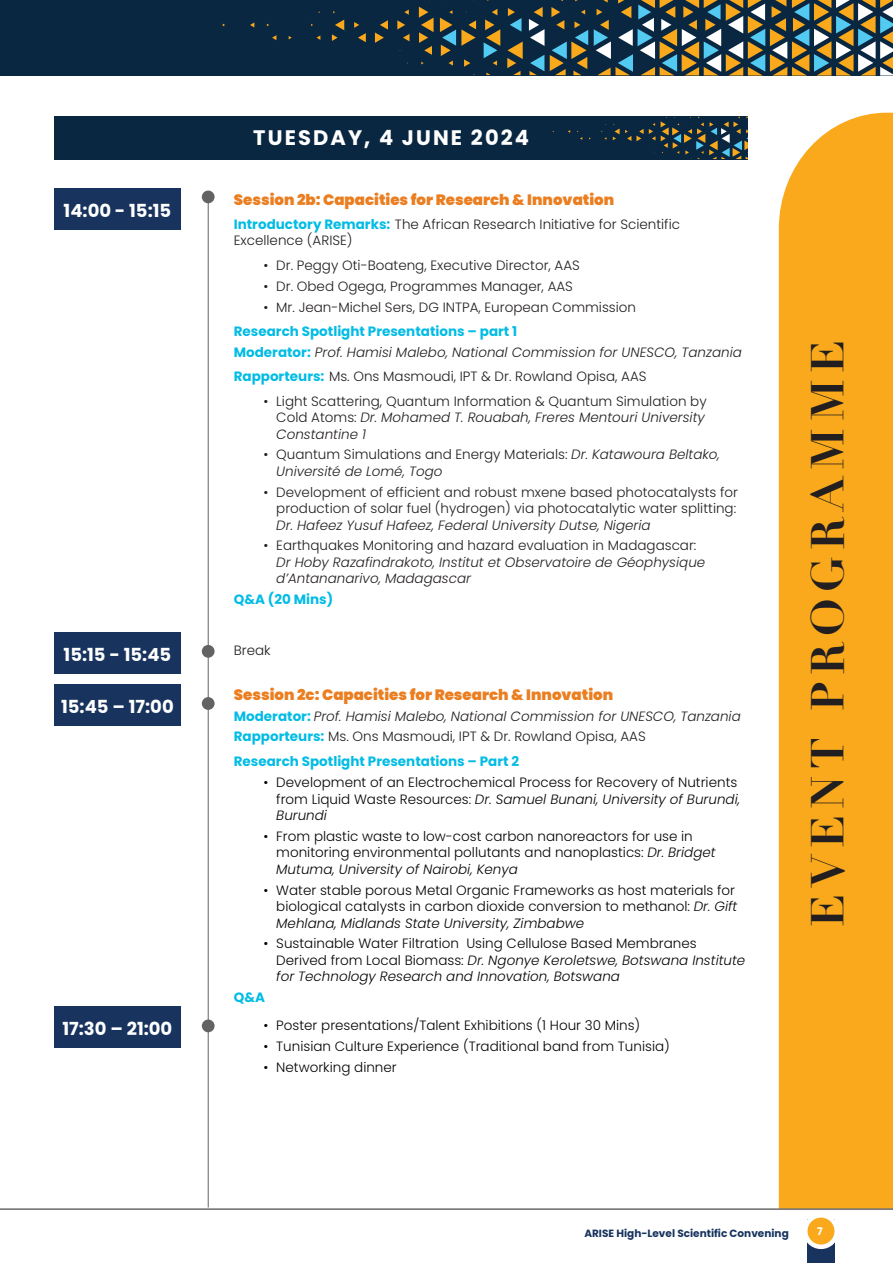
<style>
.page{position:relative;width:893px;height:1263px;background:#fff}
.page>*{position:absolute;margin:0;border:0;box-sizing:border-box;transform-origin:0 0}
.t1{font:700 45px "Didot";letter-spacing:.15em;color:#231f20}
.t2{font:700 21px "Poppins";letter-spacing:.1em;color:#fff}
.t3{font:700 18px "Poppins";color:#fff}
.t4{font:900 15px "Poppins";color:#ea7e20}
.t5{font:300 13.5px/16.5px "Poppins";color:#040503}
.t6{font:300 13.5px/16.5px "Poppins";color:#231f20}
.t7{font:italic 300 13.5px/20.7px "Poppins";color:#231f20}
.t8{font:italic 300 13.5px/16.5px "Poppins";color:#040503}
.t9{font:700 13.5px "Poppins";color:#02bce5}
.t10{font:700 10.5px "Poppins";color:#17335e}
.t11{font:700 10.5px "Poppins";color:#fff}
.s1{font-weight:700;color:#02bce5}
.s2{font-weight:700;font-style:normal;color:#02bce5}
.s3{font-style:italic}
.s4{font-style:normal}
</style>
<div class="page">
<div style="left:779px;top:113px;width:114px;height:1095px;background:#f9a91b"></div>
<div style="left:807px;top:1219px;width:28px;height:44px;background:#17335e"></div>
<svg style="left:805px;top:1215px;width:32px;height:32px"></svg>
<div style="left:803px;top:1213px;width:36px;height:36px;border:4px solid #fff;border-radius:50%"></div>
<div style="left:0;top:0;width:594px;height:76px;background:#0a2741"></div>
<svg style="left:250px;top:22px;width:4px;height:5px"></svg>
<svg style="left:272px;top:35px;width:4px;height:5px"></svg>
<svg style="left:316px;top:35px;width:4px;height:5px"></svg>
<svg style="left:332px;top:20px;width:12px;height:21px"></svg>
<svg style="left:354px;top:22px;width:12px;height:20px"></svg>
<svg style="left:375px;top:20px;width:13px;height:23px"></svg>
<svg style="left:397px;top:10px;width:12px;height:31px"></svg>
<svg style="left:419px;top:7px;width:15px;height:48px"></svg>
<svg style="left:440px;top:7px;width:148px;height:69px;background:#31454a"></svg>
<svg style="left:594px;top:0;width:299px;height:76px;background:#5b665c"></svg>
<hr style="left:0;top:1209px;width:893px;height:1px;background:#231f20">
<div style="left:54px;top:116px;width:694px;height:43px;background:#0a2741"></div>
<svg style="left:334px;top:116px;width:414px;height:44px"></svg>
<div style="left:202px;top:191px;width:13px;height:12px;background:#636366;border-radius:50%"></div>
<hr style="left:208px;top:200px;width:1px;height:1007px;background:#636366">
<div style="left:54px;top:188px;width:127px;height:42px;background:#17335e"></div>
<div style="left:202px;top:645px;width:13px;height:13px;background:#636366;border-radius:50%"></div>
<div style="left:54px;top:632px;width:127px;height:42px;background:#17335e"></div>
<div style="left:202px;top:697px;width:13px;height:13px;background:#636366;border-radius:50%"></div>
<div style="left:202px;top:1019px;width:13px;height:13px;background:#636366;border-radius:50%"></div>
<div style="left:54px;top:684px;width:127px;height:42px;background:#17335e"></div>
<div style="left:54px;top:1006px;width:127px;height:42px;background:#17335e"></div>
<h3 class="t3" style="left:64px;top:200px;width:109px">14:00 - 15:15</h3>
<h3 class="t3" style="left:64px;top:644px;width:109px">15:15 - 15:45</h3>
<h3 class="t3" style="left:61px;top:696px;width:114px">15:45 – 17:00</h3>
<h3 class="t3" style="left:62px;top:1018px;width:111px">17:30 – 21:00</h3>
<h2 class="t2" style="left:253px;top:125px;width:277px">TUESDAY, 4 JUNE 2024</h2>
<p class="t4" style="left:234px;top:191px;width:382px">Session 2b: Capacities for Research &amp; Innovation</p>
<p class="t6" style="left:234px;top:216px;width:448px"><span class="s1">Introductory Remarks:</span> The African Research Initiative for Scientific<br>Excellence (ARISE)</p>
<p class="t6" style="left:264px;top:257px;width:318px">• Dr. Peggy Oti-Boateng, Executive Director, AAS</p>
<p class="t6" style="left:264px;top:278px;width:311px">• Dr. Obed Ogega, Programmes Manager, AAS</p>
<p class="t6" style="left:264px;top:299px;width:374px">• Mr. Jean-Michel Sers, DG INTPA, European Commission</p>
<p class="t7" style="left:234px;top:321px;width:510px"><span class="s2">Research Spotlight Presentations – part 1<br>Moderator:</span> Prof. Hamisi Malebo, National Commission for UNESCO, Tanzania</p>
<p class="t6" style="left:234px;top:368px;width:414px"><span class="s1">Rapporteurs:</span> Ms. Ons Masmoudi, IPT &amp; Dr. Rowland Opisa, AAS</p>
<p class="t6" style="left:276px;top:393px;width:432px;text-indent:-13px">• Light Scattering, Quantum Information &amp; Quantum Simulation by<br>Cold Atoms: <span class="s3">Dr. Mohamed T. Rouabah, Freres Mentouri University<br>Constantine 1</span></p>
<p class="t7" style="left:276px;top:446px;width:445px;line-height:16.5px;text-indent:-13px"><span class="s4">• Quantum Simulations and Energy Materials:</span> Dr. Katawoura Beltako,<br>Université de Lomé, Togo</p>
<p class="t6" style="left:264px;top:484px;width:476px;text-align:right">• Development of efficient and robust mxene based photocatalysts for production of solar fuel (hydrogen) via photocatalytic water splitting:</p>
<p class="t7" style="left:276px;top:515px;width:376px">Dr. Hafeez Yusuf Hafeez, Federal University Dutse, Nigeria</p>
<p class="t6" style="left:264px;top:537px;width:434px">• Earthquakes Monitoring and hazard evaluation in Madagascar:</p>
<p class="t7" style="left:276px;top:554px;width:431px;line-height:16.5px">Dr Hoby Razafindrakoto, Institut et Observatoire de Géophysique d’Antananarivo, Madagascar</p>
<p class="t9" style="left:234px;top:591px;width:101px">Q&amp;A (20 Mins)</p>
<p class="t6" style="left:234px;top:642px;width:38px">Break</p>
<p class="t4" style="left:234px;top:686px;width:381px">Session 2c: Capacities for Research &amp; Innovation</p>
<p class="t7" style="left:234px;top:706px;width:509px"><span class="s2">Moderator:</span> Prof. Hamisi Malebo, National Commission for UNESCO, Tanzania<br><span class="s2">Rapporteurs:</span> <span class="s4">Ms. Ons Masmoudi, IPT &amp; Dr. Rowland Opisa, AAS</span></p>
<p class="t9" style="left:234px;top:754px;width:287px">Research Spotlight Presentations – Part 2</p>
<p class="t5" style="left:276px;top:774px;width:465px;text-indent:-13px">• Development of an Electrochemical Process for Recovery of Nutrients from Liquid Waste Resources: <span class="s3">Dr. Samuel Bunani, University of Burundi,<br>Burundi</span></p>
<p class="t5" style="left:276px;top:828px;width:441px;text-indent:-13px">• From plastic waste to low-cost carbon nanoreactors for use in monitoring environmental pollutants and nanoplastics: <span class="s3">Dr. Bridget<br>Mutuma, University of Nairobi, Kenya</span></p>
<p class="t5" style="left:276px;top:882px;width:463px;text-indent:-13px">• Water stable porous Metal Organic Frameworks as host materials for biological catalysts in carbon dioxide conversion to methanol: <span class="s3">Dr. Gift<br>Mehlana, Midlands State University, Zimbabwe</span></p>
<p class="t8" style="left:276px;top:935px;width:471px;text-indent:-13px"><span class="s4">• Sustainable Water Filtration Using Cellulose Based Membranes<br>Derived from Local Biomass:</span> Dr. Ngonye Keroletswe, Botswana Institute for Technology Research and Innovation, Botswana</p>
<p class="t9" style="left:234px;top:990px;width:33px">Q&amp;A</p>
<p class="t5" style="left:264px;top:1017px;width:378px">• Poster presentations/Talent Exhibitions (1 Hour 30 Mins)</p>
<p class="t5" style="left:264px;top:1038px;width:408px">• Tunisian Culture Experience (Traditional band from Tunisia)</p>
<p class="t5" style="left:264px;top:1059px;width:135px">• Networking dinner</p>
<h1 class="t1" style="left:799px;top:927px;width:588px;rotate:-90deg">EVENT PROGRAMME</h1>
<p class="t10" style="left:584px;top:1227px;width:206px">ARISE High-Level Scientific Convening</p>
<p class="t11" style="left:817px;top:1225px;width:7px">7</p>
</div>
